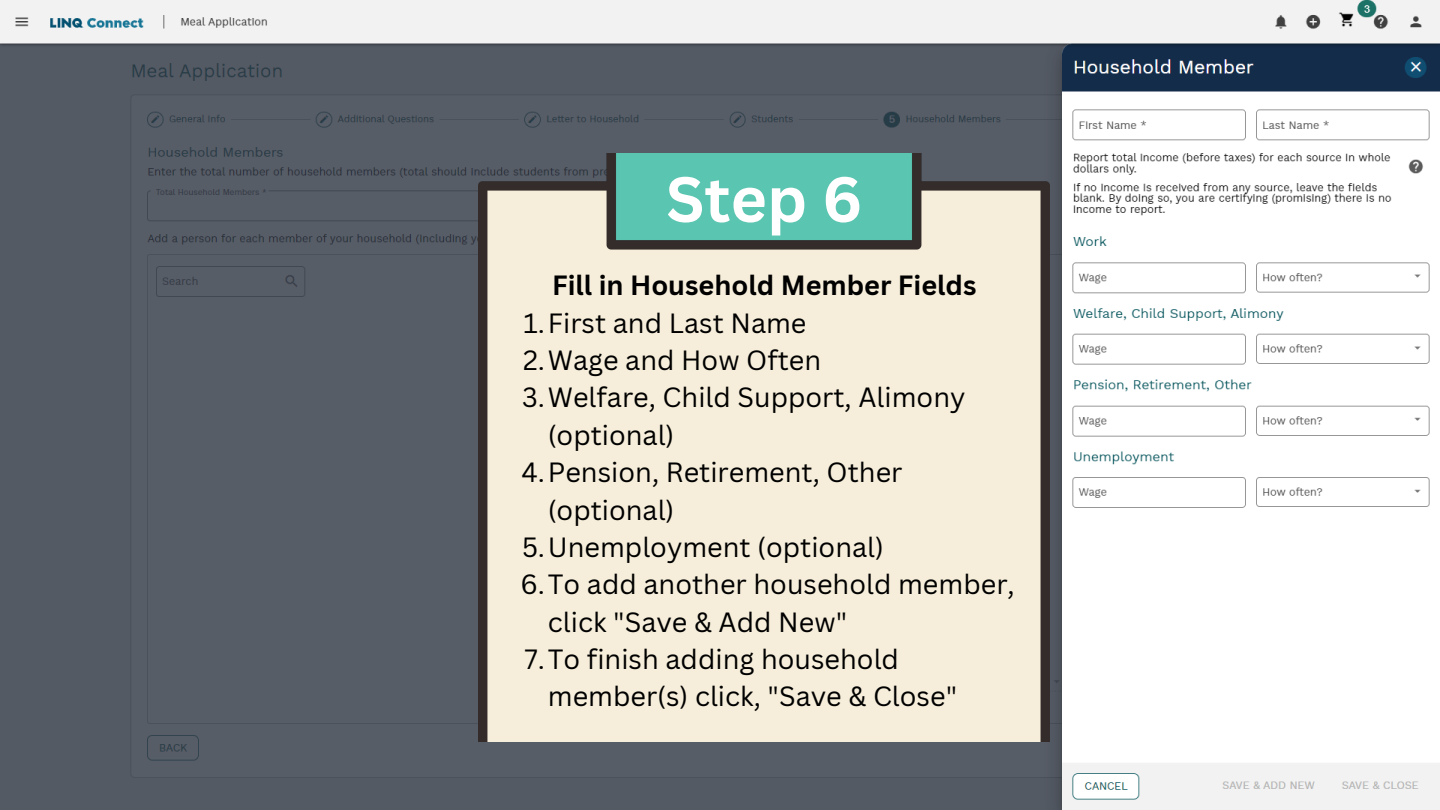
<style>
.page{position:relative;width:1440px;height:810px;background:#fff}
.page>*{position:absolute;margin:0;border:0;box-sizing:border-box;transform-origin:0 0}
.t1{font:700 62.4px "Canva Sans";color:#fff}
.t2{font:27.1px/37.4px "Canva Sans";color:#000}
.t3{font:700 27.1px "Canva Sans";color:#000}
</style>
<div class="page">
<img style="left:0;top:0;width:1440px;height:810px">
<img style="left:479px;top:154px;width:571px;height:587px">
<p class="t1" style="left:666px;top:155px;width:198px">Step 6</p>
<p class="t3" style="left:552px;top:266px;width:426px">Fill in Household Member Fields</p>
<p class="t2" style="left:524px;top:303px;width:284px">1.First and Last Name</p>
<p class="t2" style="left:523px;top:341px;width:300px">2.Wage and How Often</p>
<p class="t2" style="left:548px;top:378px;width:419px;text-indent:-26px">3.Welfare, Child Support, Alimony (optional)</p>
<p class="t2" style="left:548px;top:453px;width:356px;text-indent:-26px">4.Pension, Retirement, Other (optional)</p>
<p class="t2" style="left:522px;top:528px;width:363px">5.Unemployment (optional)</p>
<p class="t2" style="left:548px;top:565px;width:468px;text-indent:-27px">6.To add another household member, click "Save &amp; Add New"</p>
<p class="t2" style="left:548px;top:640px;width:411px;text-indent:-23px">7.To finish adding household member(s) click, "Save &amp; Close"</p>
</div>
